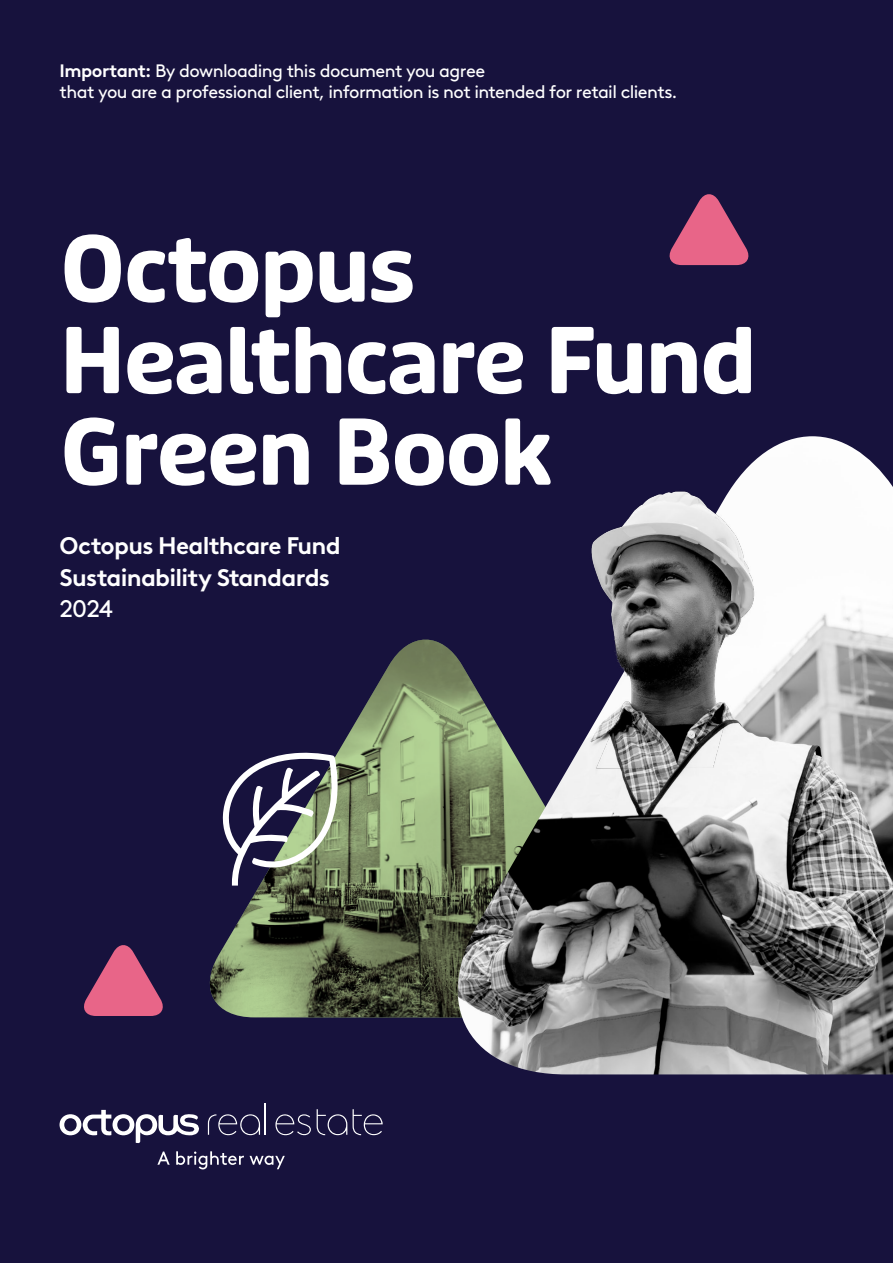
<style>
.page{position:relative;width:893px;height:1263px;background:#17123d}
.page>*{position:absolute;margin:0;border:0;box-sizing:border-box;transform-origin:0 0}
.t1{font:700 90px/91.5px "Puffin Display Soft";letter-spacing:-.02em;color:#fff}
.t2{font:700 24px/31.5px "Brown LL";letter-spacing:-.03em;color:#fff}
.t3{font:24px "Brown LL";color:#fff}
.t4{font:18px/21.6px "Brown LL";letter-spacing:-.03em;color:#fff}
.s1{font-weight:700}
</style>
<div class="page">
<img style="left:209px;top:640px;width:247px;height:377px">
<svg style="left:669px;top:194px;width:80px;height:71px"></svg>
<svg style="left:84px;top:945px;width:79px;height:71px"></svg>
<img style="left:456px;top:436px;width:437px;height:638px">
<svg style="left:157px;top:1151px;width:13px;height:14px"></svg>
<svg style="left:176px;top:1151px;width:68px;height:18px"></svg>
<svg style="left:250px;top:1156px;width:35px;height:13px"></svg>
<svg style="left:60px;top:1110px;width:139px;height:34px"></svg>
<svg style="left:317px;top:1109px;width:30px;height:26px"></svg>
<svg style="left:353px;top:1109px;width:30px;height:26px"></svg>
<svg style="left:275px;top:1114px;width:36px;height:21px"></svg>
<hr style="left:265px;top:1103px;width:1px;height:32px;background:#fff">
<svg style="left:208px;top:1114px;width:52px;height:21px"></svg>
<svg style="left:222px;top:752px;width:116px;height:133px"></svg>
<p class="t4" style="left:60px;top:58px;width:619px"><span class="s1">Important:</span> By downloading this document you agree<br>that you are a professional client, information is not intended for retail clients.</p>
<h1 class="t1" style="left:60px;top:226px;width:698px">Octopus<br>Healthcare Fund<br>Green Book</h1>
<h2 class="t2" style="left:60px;top:528px;width:283px">Octopus Healthcare Fund<br>Sustainability Standards</h2>
<h2 class="t3" style="left:60px;top:591px;width:55px">2024</h2>
</div>
